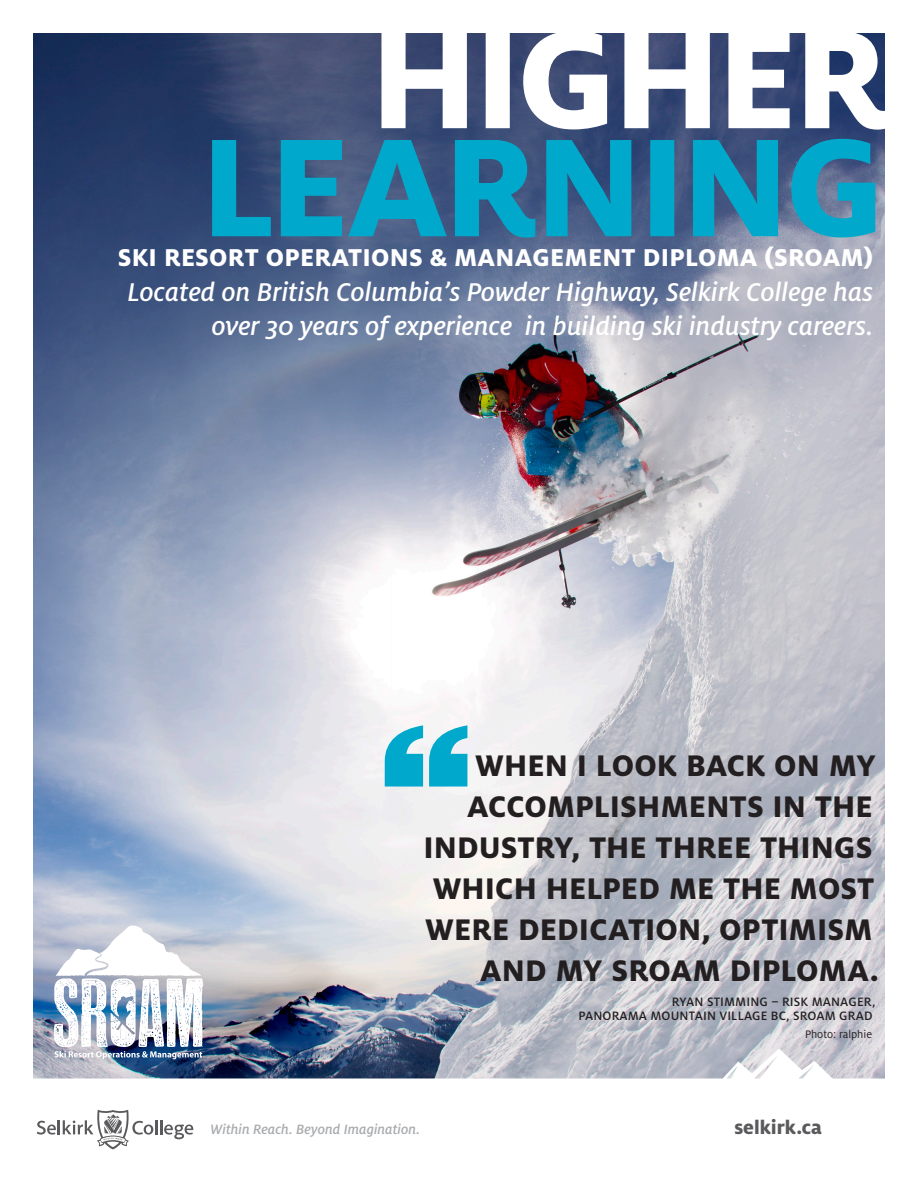
<style>
.page{position:relative;width:918px;height:1188px;background:#fff}
.page>*{position:absolute;margin:0;border:0;box-sizing:border-box;transform-origin:0 0}
.t1{font:800 33px/41px "Milo OT";letter-spacing:.005em;color:#231f20;text-align:right}
.t2{font:italic 500 28.5px/34.5px "Milo OT";color:#fff;text-align:right}
.t3{font:800 27px "Milo OT";letter-spacing:.01em;color:#fff}
.t4{font:800 21px "Milo OT";color:#5a5a5d}
.t5{font:italic 500 15px "Milo OT";letter-spacing:-.005em;color:#a8aaad}
.t6{font:500 13.5px "Milo OT";letter-spacing:.01em;color:#231f20}
.t7{font:12px "Milo OT";color:#231f20}
</style>
<div class="page">
<img style="left:34px;top:34px;width:850px;height:1014px">
<svg style="left:33px;top:1048px;width:852px;height:102px"></svg>
<svg style="left:37px;top:1110px;width:156px;height:39px"></svg>
<svg style="left:212px;top:139px;width:663px;height:99px;fill:#00a9cc"></svg>
<svg style="left:381px;top:33px;width:504px;height:97px"></svg>
<svg style="left:385px;top:725px;width:82px;height:62px"></svg>
<svg style="left:54px;top:924px;width:149px;height:135px"></svg>
<p class="t3" style="left:118px;top:242px;width:757px">SKI RESORT OPERATIONS &amp; MANAGEMENT DIPLOMA (SROAM)</p>
<p class="t2" style="left:128px;top:275px;width:747px">Located on British Columbia’s Powder Highway, Selkirk College has over 30 years of experience in building ski industry careers.</p>
<p class="t1" style="left:424px;top:745px;width:457px">WHEN I LOOK BACK ON MY<br>ACCOMPLISHMENTS IN THE<br>INDUSTRY, THE THREE THINGS<br>WHICH HELPED ME THE MOST<br>WERE DEDICATION, OPTIMISM<br>AND MY SROAM DIPLOMA.</p>
<p class="t6" style="left:672px;top:994px;width:205px">RYAN STIMMING – RISK MANAGER,</p>
<p class="t6" style="left:578px;top:1008px;width:296px">PANORAMA MOUNTAIN VILLAGE BC, SROAM GRAD</p>
<p class="t7" style="left:805px;top:1028px;width:69px">Photo: ralphie</p>
<p class="t5" style="left:211px;top:1121px;width:211px">Within Reach. Beyond Imagination.</p>
<p class="t4" style="left:734px;top:1115px;width:89px">selkirk.ca</p>
</div>
